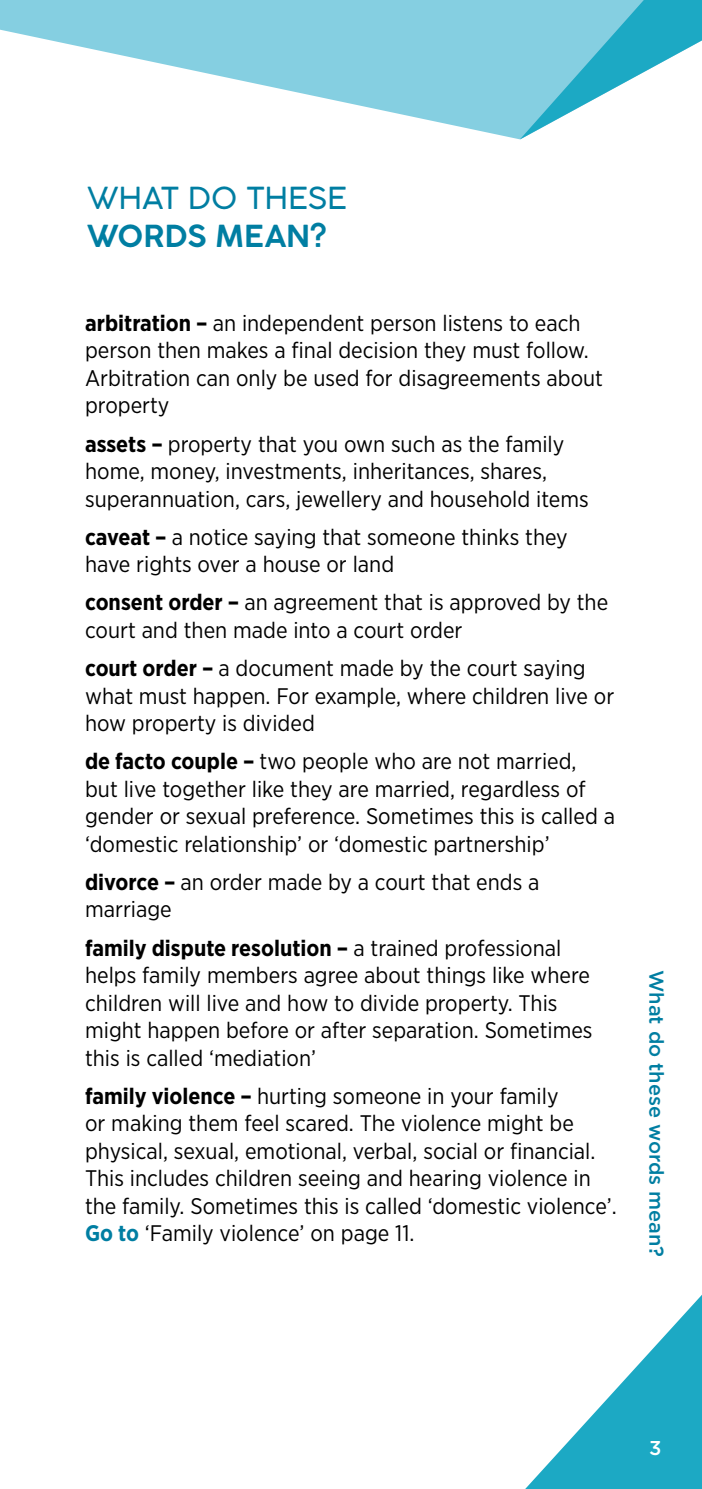
<style>
.page{position:relative;width:702px;height:1489px;background:#fff}
.page>*{position:absolute;margin:0;border:0;box-sizing:border-box;transform-origin:0 0}
.t1{font:300 30px "Cocogoose Pro";letter-spacing:-.005em;color:#007ea2}
.t2{font:300 30px "Cocogoose Pro";letter-spacing:-.005em;color:#007ea2}
.t3{font:22.5px/27.5px "Gotham Narrow";color:#000}
.t4{font:500 20px "Gotham";color:#007ea2}
.t5{font:500 20px "Gotham";color:#fff}
.s1{font-weight:700}
.s2{font-weight:700;color:#007ea2}
</style>
<div class="page">
<svg style="left:526px;top:1295px;width:176px;height:193px"></svg>
<svg style="left:0;top:0;width:520px;height:139px;fill:#85cfe1"></svg>
<svg style="left:520px;top:0;width:182px;height:140px"></svg>
<h1 class="t1" style="left:87px;top:177px;width:261px">WHAT DO THESE</h1>
<h1 class="t2" style="left:87px;top:215px;width:242px">WORDS MEAN?</h1>
<p class="t3" style="left:85px;top:309px;width:519px"><span class="s1">arbitration –</span> an independent person listens to each person then makes a final decision they must follow.<br>Arbitration can only be used for disagreements about property</p>
<p class="t3" style="left:85px;top:429px;width:505px"><span class="s1">assets –</span> property that you own such as the family home, money, investments, inheritances, shares, superannuation, cars, jewellery and household items</p>
<p class="t3" style="left:85px;top:522px;width:484px"><span class="s1">caveat –</span> a notice saying that someone thinks they have rights over a house or land</p>
<p class="t3" style="left:85px;top:588px;width:524px"><span class="s1">consent order –</span> an agreement that is approved by the court and then made into a court order</p>
<p class="t3" style="left:85px;top:654px;width:530px"><span class="s1">court order –</span> a document made by the court saying what must happen. For example, where children live or how property is divided</p>
<p class="t3" style="left:85px;top:747px;width:531px"><span class="s1">de facto couple –</span> two people who are not married,<br>but live together like they are married, regardless of gender or sexual preference. Sometimes this is called a ‘domestic relationship’ or ‘domestic partnership’</p>
<p class="t3" style="left:85px;top:867px;width:456px"><span class="s1">divorce –</span> an order made by a court that ends a marriage</p>
<p class="t3" style="left:85px;top:933px;width:509px"><span class="s1">family dispute resolution –</span> a trained professional helps family members agree about things like where children will live and how to divide property. This might happen before or after separation. Sometimes this is called ‘mediation’</p>
<p class="t3" style="left:85px;top:1081px;width:533px"><span class="s1">family violence –</span> hurting someone in your family<br>or making them feel scared. The violence might be physical, sexual, emotional, verbal, social or financial.<br>This includes children seeing and hearing violence in the family. Sometimes this is called ‘domestic violence’.<br><span class="s2">Go to</span> ‘Family violence’ on page 11.</p>
<p class="t4" style="left:669px;top:970px;width:288px;rotate:90deg">What do these words mean?</p>
<p class="t5" style="left:649px;top:1434px;width:14px">3</p>
</div>
